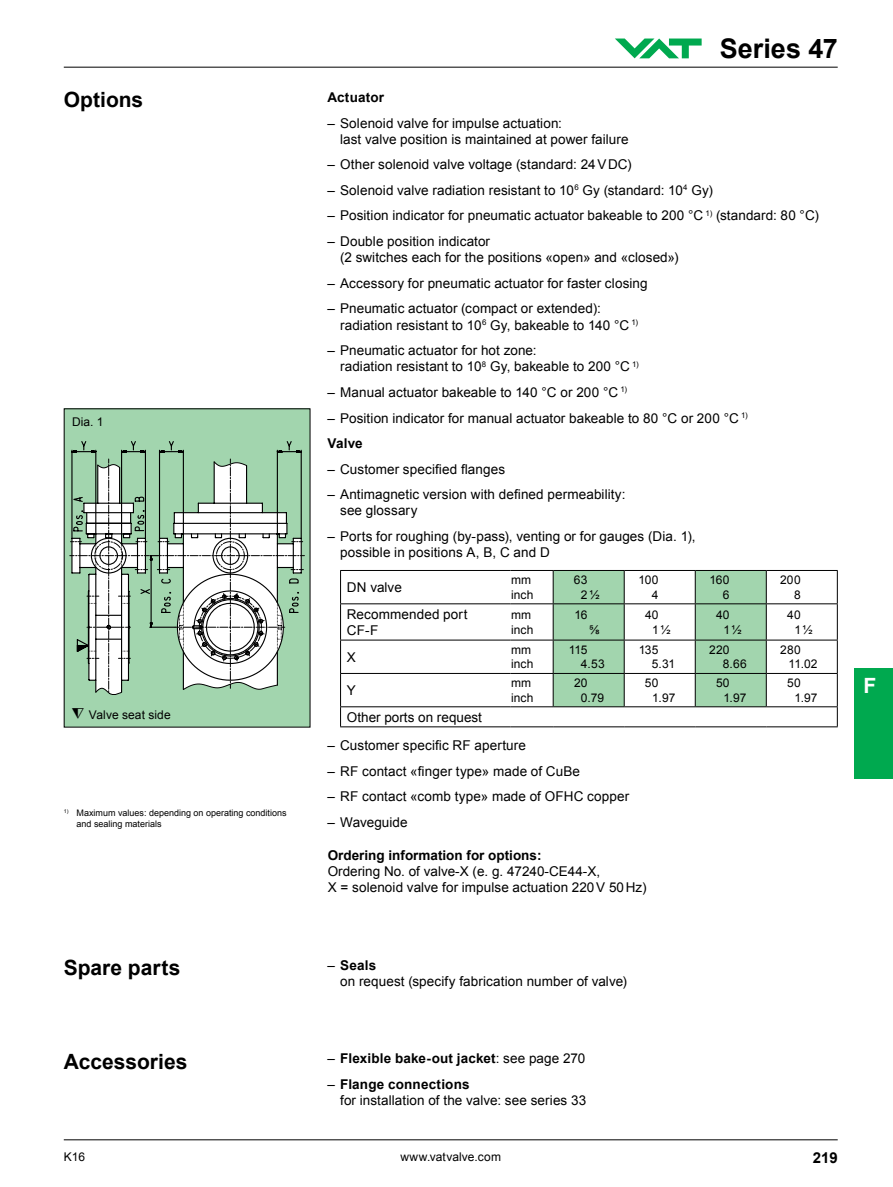
<style>
.page{position:relative;width:893px;height:1187px;background:#fff}
.page>*{position:absolute;margin:0;border:0;box-sizing:border-box;transform-origin:0 0}
.t1{font:700 27px "Arial";color:#000}
.t2{font:700 21px "Arial";color:#000}
.t3{font:700 21px "Arial";color:#fff}
.t4{font:700 15px "Arial";color:#000}
.t5{font:13.5px/16.2px "Arial";letter-spacing:.005em;color:#000}
.t6{font:700 13.5px "Arial";color:#000}
.t7{font:12px/14.4px "Arial";letter-spacing:.01em;color:#000}
.t8{font:9px/10.8px "Arial";color:#000}
.t9{font:7.05px "Arial";color:#a2d5ae}
.s1{font-weight:700}
.s2{font-size:12px;color:#000}
.s3{font-weight:400}
</style>
<div class="page">
<div style="left:64px;top:409px;width:246px;height:318px;background:#a2d5ae"></div>
<svg style="left:70px;top:441px;width:234px;height:254px"></svg>
<svg style="left:71px;top:461px;width:231px;height:232px"></svg>
<svg style="left:554px;top:571px;width:212px;height:135px"></svg>
<hr style="left:553px;top:570px;width:71px;height:1px;background:#000">
<hr style="left:624px;top:570px;width:71px;height:1px;background:#000">
<hr style="left:695px;top:570px;width:71px;height:1px;background:#000">
<hr style="left:766px;top:570px;width:72px;height:1px;background:#000">
<hr style="left:553px;top:603px;width:71px;height:1px;background:#000">
<hr style="left:624px;top:603px;width:71px;height:1px;background:#000">
<hr style="left:695px;top:603px;width:71px;height:1px;background:#000">
<hr style="left:766px;top:603px;width:72px;height:1px;background:#000">
<hr style="left:553px;top:639px;width:71px;height:1px;background:#000">
<hr style="left:624px;top:639px;width:71px;height:1px;background:#000">
<hr style="left:695px;top:639px;width:71px;height:1px;background:#000">
<hr style="left:766px;top:639px;width:72px;height:1px;background:#000">
<hr style="left:553px;top:673px;width:71px;height:1px;background:#000">
<hr style="left:624px;top:673px;width:71px;height:1px;background:#000">
<hr style="left:695px;top:673px;width:71px;height:1px;background:#000">
<hr style="left:766px;top:673px;width:72px;height:1px;background:#000">
<hr style="left:553px;top:706px;width:71px;height:1px;background:#000">
<hr style="left:624px;top:706px;width:71px;height:1px;background:#000">
<hr style="left:695px;top:706px;width:71px;height:1px;background:#000">
<hr style="left:766px;top:706px;width:72px;height:1px;background:#000">
<hr style="left:340px;top:570px;width:171px;height:1px;background:#000">
<hr style="left:340px;top:571px;width:1px;height:32px;background:#000">
<hr style="left:511px;top:570px;width:42px;height:1px;background:#000">
<hr style="left:553px;top:571px;width:1px;height:32px;background:#000">
<hr style="left:624px;top:571px;width:1px;height:32px;background:#000">
<hr style="left:695px;top:571px;width:1px;height:32px;background:#000">
<hr style="left:766px;top:571px;width:1px;height:32px;background:#000">
<hr style="left:837px;top:571px;width:1px;height:32px;background:#000">
<hr style="left:340px;top:603px;width:171px;height:1px;background:#000">
<hr style="left:340px;top:604px;width:1px;height:35px;background:#000">
<hr style="left:511px;top:603px;width:42px;height:1px;background:#000">
<hr style="left:553px;top:604px;width:1px;height:35px;background:#000">
<hr style="left:624px;top:604px;width:1px;height:35px;background:#000">
<hr style="left:695px;top:604px;width:1px;height:35px;background:#000">
<hr style="left:766px;top:604px;width:1px;height:35px;background:#000">
<hr style="left:837px;top:604px;width:1px;height:35px;background:#000">
<hr style="left:340px;top:639px;width:171px;height:1px;background:#000">
<hr style="left:340px;top:640px;width:1px;height:33px;background:#000">
<hr style="left:511px;top:639px;width:42px;height:1px;background:#000">
<hr style="left:553px;top:640px;width:1px;height:33px;background:#000">
<hr style="left:624px;top:640px;width:1px;height:33px;background:#000">
<hr style="left:695px;top:640px;width:1px;height:33px;background:#000">
<hr style="left:766px;top:640px;width:1px;height:33px;background:#000">
<hr style="left:837px;top:640px;width:1px;height:33px;background:#000">
<hr style="left:340px;top:673px;width:171px;height:1px;background:#000">
<hr style="left:340px;top:673px;width:1px;height:33px;background:#000">
<hr style="left:511px;top:673px;width:42px;height:1px;background:#000">
<hr style="left:553px;top:673px;width:1px;height:33px;background:#000">
<hr style="left:624px;top:673px;width:1px;height:33px;background:#000">
<hr style="left:695px;top:673px;width:1px;height:33px;background:#000">
<hr style="left:766px;top:673px;width:1px;height:33px;background:#000">
<hr style="left:837px;top:673px;width:1px;height:33px;background:#000">
<hr style="left:340px;top:706px;width:171px;height:1px;background:#000">
<svg style="left:340px;top:707px;width:1px;height:19px"></svg>
<hr style="left:511px;top:706px;width:42px;height:1px;background:#000">
<svg style="left:837px;top:707px;width:1px;height:19px"></svg>
<hr style="left:340px;top:726px;width:171px;height:1px;background:#000">
<hr style="left:511px;top:726px;width:42px;height:1px;background:#000">
<hr style="left:553px;top:726px;width:71px;height:1px;background:#000">
<hr style="left:624px;top:726px;width:71px;height:1px;background:#000">
<hr style="left:695px;top:726px;width:71px;height:1px;background:#000">
<hr style="left:766px;top:726px;width:72px;height:1px;background:#000">
<hr style="left:64px;top:67px;width:774px;height:1px;background:#000">
<hr style="left:64px;top:1139px;width:774px;height:1px;background:#000">
<svg style="left:615px;top:39px;width:87px;height:19px"></svg>
<div style="left:855px;top:668px;width:38px;height:111px;background:#00a94f"></div>
<h2 class="t2" style="left:64px;top:86px;width:81px">Options</h2>
<p class="t7" style="left:72px;top:414px;width:33px">Dia. 1</p>
<p class="t7" style="left:89px;top:707px;width:83px">Valve seat side</p>
<p class="t8" style="left:77px;top:807px;width:212px;text-indent:-13px"><sup>1)</sup> Maximum values: depending on operating conditions and sealing materials</p>
<h2 class="t2" style="left:64px;top:953px;width:118px">Spare parts</h2>
<h2 class="t2" style="left:64px;top:1047px;width:125px">Accessories</h2>
<h1 class="t1" style="left:720px;top:31px;width:119px">Series 47</h1>
<p class="t6" style="left:327px;top:88px;width:58px">Actuator</p>
<p class="t5" style="left:340px;top:115px;width:290px;text-indent:-13px">– Solenoid valve for impulse actuation:<br>last valve position is maintained at power failure</p>
<p class="t5" style="left:327px;top:157px;width:306px">– Other solenoid valve voltage (standard: 24VDC)</p>
<p class="t5" style="left:327px;top:182px;width:387px">– Solenoid valve radiation resistant to 10<sup>6</sup> Gy (standard: 10<sup>4</sup> Gy)</p>
<p class="t5" style="left:327px;top:208px;width:493px">– Position indicator for pneumatic actuator bakeable to 200 °C <sup>1)</sup> (standard: 80 °C)</p>
<p class="t5" style="left:340px;top:233px;width:340px;text-indent:-13px">– Double position indicator<br>(2 switches each for the positions «open» and «closed»)</p>
<p class="t5" style="left:327px;top:275px;width:322px">– Accessory for pneumatic actuator for faster closing</p>
<p class="t5" style="left:340px;top:301px;width:300px;text-indent:-13px">– Pneumatic actuator (compact or extended): radiation resistant to 10<sup>6</sup> Gy, bakeable to 140 °C <sup>1)</sup></p>
<p class="t5" style="left:340px;top:342px;width:300px;text-indent:-13px">– Pneumatic actuator for hot zone:<br>radiation resistant to 10<sup>8</sup> Gy, bakeable to 200 °C <sup>1)</sup></p>
<p class="t5" style="left:327px;top:384px;width:301px">– Manual actuator bakeable to 140 °C or 200 °C <sup>1)</sup></p>
<p class="t5" style="left:327px;top:405px;width:422px;line-height:25.5px">– Position indicator for manual actuator bakeable to 80 °C or 200 °C <sup>1)<br></sup><span class="s1">Valve</span></p>
<p class="t5" style="left:327px;top:461px;width:179px">– Customer specified flanges</p>
<p class="t5" style="left:340px;top:486px;width:287px;text-indent:-13px">– Antimagnetic version with defined permeability: see glossary</p>
<p class="t5" style="left:340px;top:528px;width:357px;text-indent:-13px">– Ports for roughing (by-pass), venting or for gauges (Dia. 1), possible in positions A, B, C and D</p>
<p class="t5" style="left:347px;top:579px;width:56px">DN valve</p>
<p class="t7" style="left:511px;top:573px;width:24px">mm inch</p>
<p class="t7" style="left:581px;top:573px;width:20px;text-indent:-7px">63<br>2<sup>.</sup>½</p>
<p class="t7" style="left:638px;top:573px;width:22px;text-align:right">100<br>4</p>
<p class="t7" style="left:709px;top:573px;width:22px;text-align:right">160<br>6</p>
<p class="t7" style="left:780px;top:573px;width:22px;text-align:right">200<br>8</p>
<p class="t5" style="left:347px;top:606px;width:122px">Recommended port<br>CF-F</p>
<p class="t7" style="left:511px;top:607px;width:24px">mm inch</p>
<p class="t7" style="left:574px;top:607px;width:15px">16</p>
<p class="t7" style="left:652px;top:607px;width:20px;text-indent:-7px">40<br>1<sup>.</sup>½</p>
<p class="t7" style="left:723px;top:607px;width:20px;text-indent:-7px">40<br>1<sup>.</sup>½</p>
<p class="t7" style="left:794px;top:607px;width:20px;text-indent:-7px">40<br>1<sup>.</sup>½</p>
<p class="t9" style="left:588px;top:622px;width:13px">.<span class="s2">⅝</span></p>
<p class="t5" style="left:347px;top:649px;width:11px">X</p>
<p class="t7" style="left:511px;top:642px;width:24px">mm inch</p>
<p class="t7" style="left:581px;top:642px;width:25px;text-indent:-12px">115<br>4.53</p>
<p class="t7" style="left:652px;top:642px;width:25px;text-indent:-13px">135<br>5.31</p>
<p class="t7" style="left:723px;top:642px;width:26px;text-indent:-14px">220<br>8.66</p>
<p class="t7" style="left:789px;top:642px;width:30px;text-indent:-8px">280<br>11.02</p>
<p class="t5" style="left:347px;top:682px;width:11px">Y</p>
<p class="t7" style="left:511px;top:676px;width:24px">mm inch</p>
<p class="t7" style="left:581px;top:676px;width:25px;text-indent:-7px">20<br>0.79</p>
<p class="t7" style="left:652px;top:676px;width:25px;text-indent:-7px">50<br>1.97</p>
<p class="t7" style="left:723px;top:676px;width:25px;text-indent:-7px">50<br>1.97</p>
<p class="t7" style="left:794px;top:676px;width:25px;text-indent:-7px">50<br>1.97</p>
<p class="t5" style="left:347px;top:709px;width:137px">Other ports on request</p>
<p class="t5" style="left:327px;top:737px;width:200px">– Customer specific RF aperture</p>
<p class="t5" style="left:327px;top:762px;width:254px">– RF contact «finger type» made of CuBe</p>
<p class="t5" style="left:327px;top:788px;width:303px">– RF contact «comb type» made of OFHC copper</p>
<p class="t5" style="left:327px;top:813px;width:82px">– Waveguide</p>
<p class="t6" style="left:328px;top:845px;width:215px">Ordering information for options:</p>
<p class="t5" style="left:328px;top:863px;width:320px">Ordering No. of valve-X (e. g. 47240-CE44-X,<br>X = solenoid valve for impulse actuation 220V 50Hz)</p>
<p class="t5" style="left:340px;top:956px;width:288px;text-indent:-13px">– <span class="s1">Seals<br></span>on request (specify fabrication number of valve)</p>
<p class="t6" style="left:327px;top:1049px;width:260px"><span class="s3">–</span> Flexible bake-out jacket<span class="s3">: see page 270</span></p>
<p class="t5" style="left:340px;top:1076px;width:248px;text-indent:-13px">– <span class="s1">Flange connections<br></span>for installation of the valve: see series 33</p>
<p class="t7" style="left:64px;top:1149px;width:23px">K16</p>
<p class="t7" style="left:400px;top:1149px;width:102px">www.vatvalve.com</p>
<p class="t4" style="left:813px;top:1147px;width:27px">219</p>
<h2 class="t3" style="left:863px;top:671px;width:14px">F</h2>
</div>
